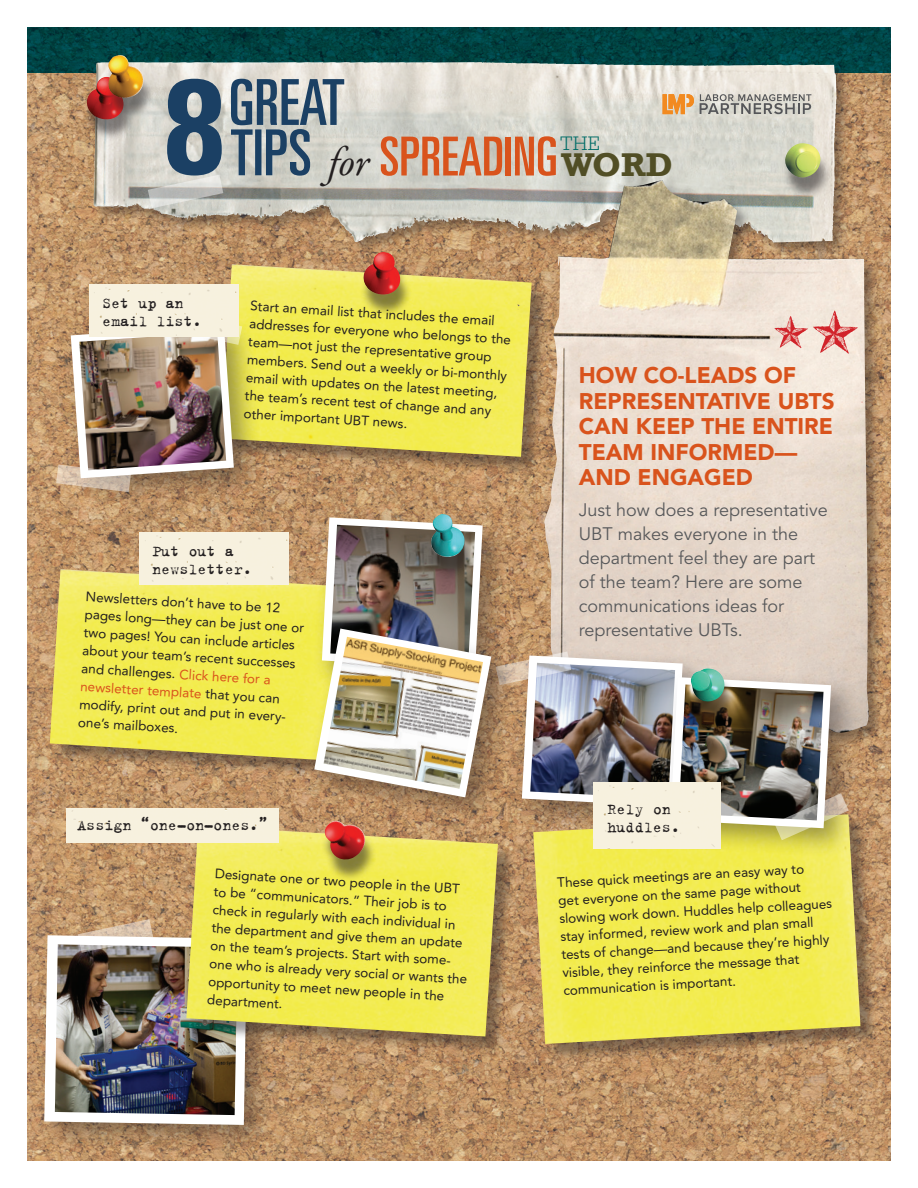
<style>
.page{position:relative;width:918px;height:1188px;background:#fff}
.page>*{position:absolute;margin:0;border:0;box-sizing:border-box;transform-origin:0 0}
.t1{font:ultra-condensed 53.85px "Univers";color:#d9531c}
.t2{font:italic 41.1px "Garamond Premr Pro";color:#231f20}
.t3{font:900 22.5px/25.5px "Avenir";color:#d9531c}
.t4{font:300 20.7px "Serifa";color:#006c67}
.t5{font:18px/24px "Avenir";color:#57585a}
.t6{font:16.5px/18px "Trixie";color:#231f20}
.t7{font:13.5px/18px "Avenir";color:#231f20}
.s1{font-family:"Rockwell";font-weight:700;font-stretch:normal;font-size:33.75px;color:#514e25}
.s2{color:#d9531c}
</style>
<div class="page">
<img style="left:27px;top:72px;width:864px;height:1089px">
<svg style="left:27px;top:27px;width:864px;height:45px;background:#004142"></svg>
<div style="left:92px;top:61px;width:759px;height:196px;background:#231f20;opacity:.4"></div>
<img style="left:315px;top:62px;width:164px;height:1px">
<div style="left:224px;top:267px;width:326px;height:208px;background:#231f20;opacity:.43"></div>
<img style="left:221px;top:264px;width:296px;height:193px">
<div style="left:53px;top:572px;width:305px;height:207px;background:#231f20;opacity:.43"></div>
<img style="left:50px;top:569px;width:263px;height:191px">
<div style="left:536px;top:817px;width:343px;height:245px;background:#231f20;opacity:.43"></div>
<img style="left:533px;top:840px;width:327px;height:204px">
<div style="left:62px;top:316px;width:202px;height:192px;background:#231f20;opacity:.43"></div>
<div style="left:517px;top:179px;width:367px;height:572px;background:#231f20;opacity:.4"></div>
<img style="left:517px;top:180px;width:355px;height:562px">
<div style="left:140px;top:532px;width:148px;height:52px;background:#f7f1de"></div>
<div style="left:83px;top:83px;width:53px;height:59px;background:#231f20;opacity:.54"></div>
<img style="left:85px;top:77px;width:40px;height:44px">
<div style="left:360px;top:258px;width:52px;height:59px;background:#231f20;opacity:.54"></div>
<img style="left:361px;top:252px;width:41px;height:44px">
<div style="left:35px;top:926px;width:243px;height:230px;background:#231f20;opacity:.43"></div>
<div style="left:661px;top:668px;width:200px;height:191px;background:#231f20;opacity:.43"></div>
<img style="left:44px;top:919px;width:203px;height:206px">
<img style="left:56px;top:311px;width:186px;height:181px">
<img style="left:594px;top:840px;width:126px;height:9px">
<div style="left:90px;top:284px;width:148px;height:53px;background:#f7f1de"></div>
<div style="left:189px;top:828px;width:327px;height:227px;background:#231f20;opacity:.43"></div>
<img style="left:186px;top:826px;width:312px;height:211px">
<div style="left:321px;top:828px;width:56px;height:54px;background:#231f20;opacity:.54"></div>
<img style="left:325px;top:840px;width:42px;height:21px">
<div style="left:66px;top:809px;width:212px;height:33px;background:#f7f1de"></div>
<div style="left:781px;top:150px;width:52px;height:50px;background:#231f20;opacity:.54"></div>
<img style="left:783px;top:143px;width:43px;height:36px">
<div style="left:313px;top:508px;width:200px;height:191px;background:#231f20;opacity:.43"></div>
<img style="left:428px;top:514px;width:42px;height:3px">
<div style="left:306px;top:620px;width:215px;height:207px;background:#231f20;opacity:.43"></div>
<img style="left:314px;top:517px;width:535px;height:323px">
<img style="left:324px;top:637px;width:159px;height:152px">
<svg style="left:148px;top:79px;width:75px;height:129px;background:#8997a1"></svg>
<svg style="left:231px;top:79px;width:113px;height:97px;background:#8c99a2"></svg>
<svg style="left:774px;top:310px;width:84px;height:44px;background:#ebbeb6"></svg>
<div style="left:104px;top:62px;width:51px;height:58px;background:#231f20;opacity:.54"></div>
<img style="left:106px;top:55px;width:43px;height:44px">
<svg style="left:700px;top:94px;width:111px;height:20px;background:#acaba6"></svg>
<svg style="left:663px;top:94px;width:31px;height:20px"></svg>
<h2 class="t2" style="left:329px;top:136px;width:42px">for</h2>
<h1 class="t1" style="left:379px;top:126px;width:295px">SPREADING<span class="s1">WORD</span></h1>
<h3 class="t4" style="left:560px;top:132px;width:42px">THE</h3>
<p class="t6" style="left:102px;top:294px;width:101px">Set up an email list.</p>
<p class="t7" style="left:250px;top:298px;width:264px;rotate:3deg">Start an email list that includes the email addresses for everyone who belongs to the team—not just the representative group members. Send out a weekly or bi-monthly email with updates on the latest meeting, the team’s recent test of change and any other important UBT news.</p>
<p class="t6" style="left:152px;top:542px;width:101px">Put out a newsletter.</p>
<p class="t7" style="left:85px;top:588px;width:222px;rotate:3deg">Newsletters don’t have to be 12 pages long—they can be just one or two pages! You can include articles about your team’s recent successes and challenges. <span class="s2">Click here for a newsletter template</span> that you can modify, print out and put in every&shy;one’s mailboxes.</p>
<p class="t6" style="left:77px;top:816px;width:192px">Assign “one-on-ones.”</p>
<p class="t7" style="left:214px;top:866px;width:260px;rotate:3deg">Designate one or two people in the UBT to be “communicators.” Their job is to check in regularly with each individual in the department and give them an update on the team’s projects. Start with some&shy;one who is already very social or wants the opportunity to meet new people in the department.</p>
<h3 class="t3" style="left:579px;top:362px;width:257px">HOW CO-LEADS OF<br>REPRESENTATIVE UBTS<br>CAN KEEP THE ENTIRE<br>TEAM INFORMED—<br>AND ENGAGED</h3>
<h3 class="t5" style="left:579px;top:498px;width:251px">Just how does a representative<br>UBT makes everyone in the department feel they are part of the team? Here are some communications ideas for representative UBTs.</h3>
<p class="t6" style="left:608px;top:800px;width:74px">Rely on huddles.</p>
<p class="t7" style="left:557px;top:873px;width:275px;rotate:-3deg">These quick meetings are an easy way to<br>get everyone on the same page without slowing work down. Huddles help colleagues stay informed, review work and plan small tests of change—and because they’re highly visible, they reinforce the message that communication is important.</p>
</div>
